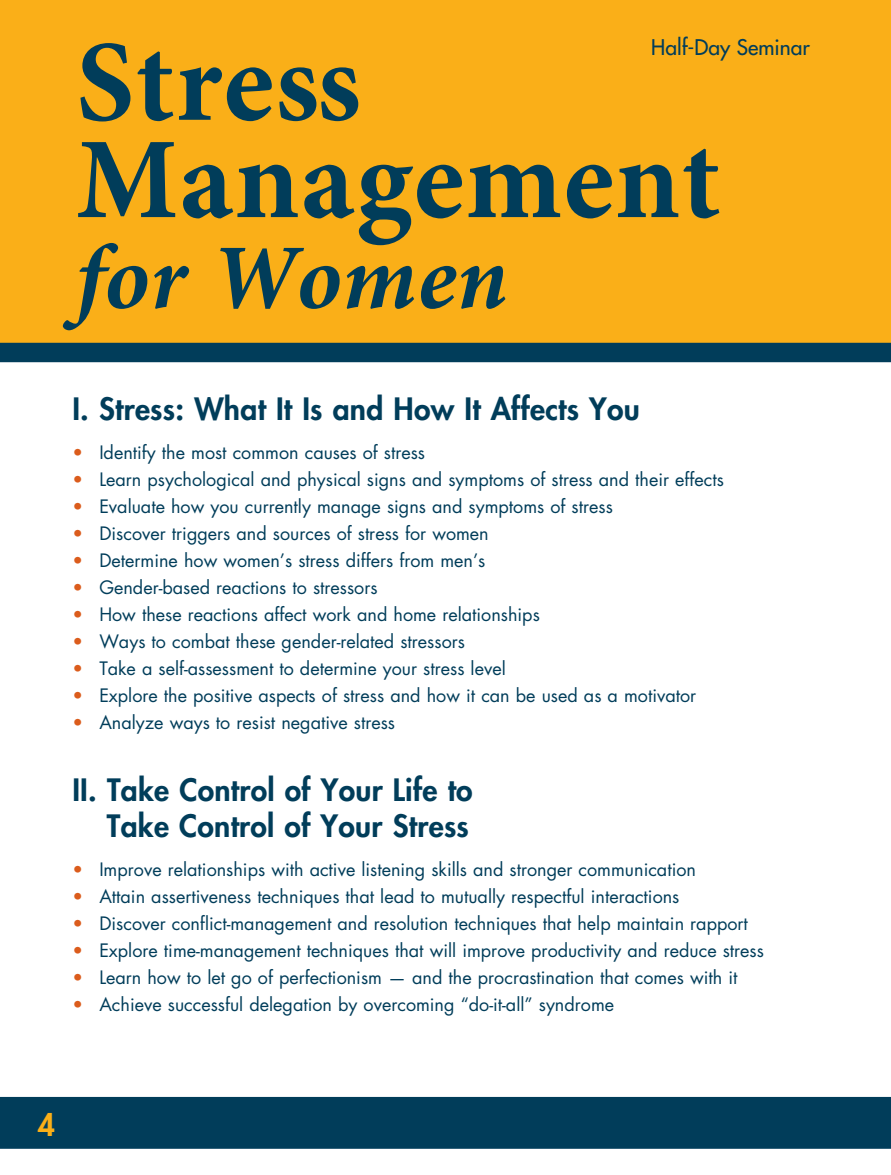
<style>
.page{position:relative;width:891px;height:1175px;background:#fff}
.page>*{position:absolute;margin:0;border:0;box-sizing:border-box;transform-origin:0 0}
.t1{font:700 115.35px "Minion Pro";letter-spacing:.01em;color:#013d5a}
.t2{font:italic 700 92.25px "Minion Pro";letter-spacing:.01em;color:#013d5a}
.t3{font:800 30px "Futura Std";letter-spacing:.01em;color:#013d5a}
.t4{font:800 30px "Futura Std";color:#faaf18}
.t5{font:500 21px "Futura Std";color:#013d5a}
.t6{font:18px "Futura Std";color:#013d5a}
.s1{color:#db5c1c}
</style>
<div class="page">
<div style="left:0;top:0;width:891px;height:345px;background:#faaf18"></div>
<div style="left:0;top:343px;width:891px;height:19px;background:#013d5a"></div>
<div style="left:0;top:1096px;width:891px;height:52px;background:#013d5a"></div>
<p class="t5" style="left:651px;top:34px;width:160px">Half-Day Seminar</p>
<p class="t1" style="left:76px;top:2px;width:286px">Stress</p>
<p class="t1" style="left:76px;top:99px;width:646px">Management</p>
<p class="t2" style="left:76px;top:212px;width:433px">for Women</p>
<p class="t3" style="left:72px;top:390px;width:569px">I. Stress: What It Is and How It Affects You</p>
<p class="t6" style="left:72px;top:441px;width:354px"><span class="s1">•</span> Identify the most common causes of stress</p>
<p class="t6" style="left:72px;top:468px;width:653px"><span class="s1">•</span> Learn psychological and physical signs and symptoms of stress and their effects</p>
<p class="t6" style="left:72px;top:495px;width:542px"><span class="s1">•</span> Evaluate how you currently manage signs and symptoms of stress</p>
<p class="t6" style="left:72px;top:522px;width:418px"><span class="s1">•</span> Discover triggers and sources of stress for women</p>
<p class="t6" style="left:72px;top:549px;width:415px"><span class="s1">•</span> Determine how women’s stress differs from men’s</p>
<p class="t6" style="left:72px;top:576px;width:307px"><span class="s1">•</span> Gender-based reactions to stressors</p>
<p class="t6" style="left:72px;top:603px;width:469px"><span class="s1">•</span> How these reactions affect work and home relationships</p>
<p class="t6" style="left:72px;top:630px;width:394px"><span class="s1">•</span> Ways to combat these gender-related stressors</p>
<p class="t6" style="left:72px;top:657px;width:435px"><span class="s1">•</span> Take a self-assessment to determine your stress level</p>
<p class="t6" style="left:72px;top:684px;width:625px"><span class="s1">•</span> Explore the positive aspects of stress and how it can be used as a motivator</p>
<p class="t6" style="left:72px;top:711px;width:324px"><span class="s1">•</span> Analyze ways to resist negative stress</p>
<p class="t3" style="left:72px;top:771px;width:402px">II. Take Control of Your Life to</p>
<p class="t3" style="left:107px;top:807px;width:364px">Take Control of Your Stress</p>
<p class="t6" style="left:72px;top:858px;width:625px"><span class="s1">•</span> Improve relationships with active listening skills and stronger communication</p>
<p class="t6" style="left:72px;top:885px;width:609px"><span class="s1">•</span> Attain assertiveness techniques that lead to mutually respectful interactions</p>
<p class="t6" style="left:72px;top:912px;width:677px"><span class="s1">•</span> Discover conflict-management and resolution techniques that help maintain rapport</p>
<p class="t6" style="left:72px;top:939px;width:693px"><span class="s1">•</span> Explore time-management techniques that will improve productivity and reduce stress</p>
<p class="t6" style="left:72px;top:966px;width:667px"><span class="s1">•</span> Learn how to let go of perfectionism — and the procrastination that comes with it</p>
<p class="t6" style="left:72px;top:993px;width:543px"><span class="s1">•</span> Achieve successful delegation by overcoming “do-it-all” syndrome</p>
<p class="t4" style="left:38px;top:1105px;width:19px">4</p>
</div>
